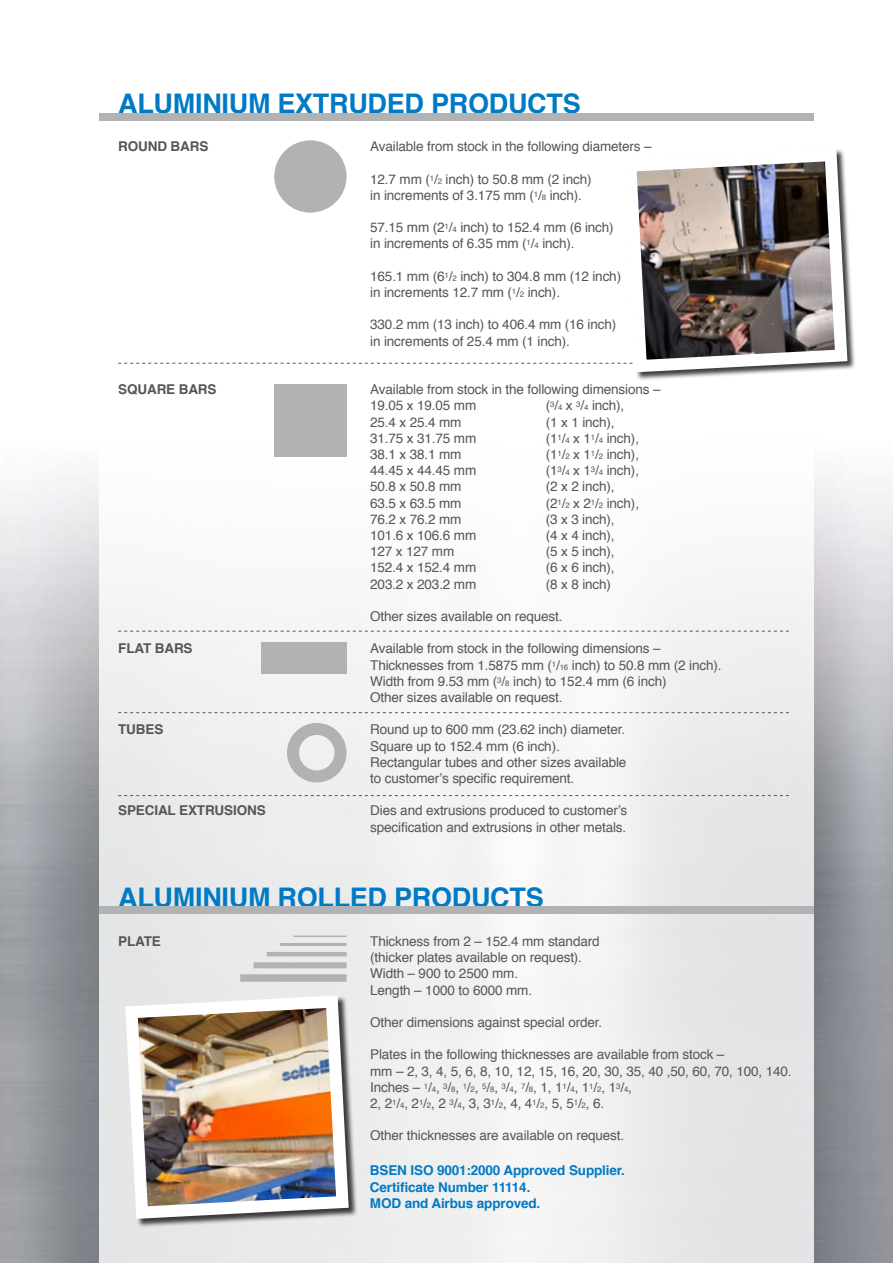
<style>
.page{position:relative;width:893px;height:1263px;background:#fff}
.page>*{position:absolute;margin:0;border:0;box-sizing:border-box;transform-origin:0 0}
.t1{font:700 27px "Helvetica";letter-spacing:-.01em;color:#007ac4}
.t2{font:13.5px/16.2px "Helvetica";letter-spacing:-.01em;color:#575656}
.t3{font:700 13.5px/16.2px "Helvetica";letter-spacing:-.01em;color:#007ac4}
.t4{font:700 13.5px "Helvetica";letter-spacing:-.01em;color:#575656}
.s1{font-size:7.8px}
</style>
<div class="page">
<div style="left:99px;top:0;width:714px;height:1263px;background:linear-gradient(to bottom,#fff,#e8e8e9)"></div>
<div style="left:99px;top:112px;width:714px;height:8px;background:#b1b2b3"></div>
<svg style="left:118px;top:363px;width:500px;height:1px"></svg>
<svg style="left:118px;top:631px;width:671px;height:1px"></svg>
<svg style="left:118px;top:712px;width:671px;height:1px"></svg>
<svg style="left:118px;top:795px;width:671px;height:1px"></svg>
<div style="left:99px;top:906px;width:714px;height:8px;background:#b1b2b3"></div>
<img style="left:119px;top:989px;width:236px;height:236px">
<div style="left:274px;top:140px;width:73px;height:73px;background:#b1b2b3;border-radius:50%"></div>
<div style="left:287px;top:723px;width:60px;height:59px;border:12px solid #b1b2b3;border-radius:50%"></div>
<div style="left:274px;top:384px;width:73px;height:72px;background:#b1b2b3"></div>
<div style="left:261px;top:642px;width:86px;height:32px;background:#b1b2b3"></div>
<img style="left:618px;top:143px;width:236px;height:236px">
<hr style="left:280px;top:943px;width:67px;height:3px;background:#b1b2b3">
<hr style="left:293px;top:935px;width:54px;height:2px;background:#b1b2b3">
<hr style="left:267px;top:952px;width:80px;height:4px;background:#b1b2b3">
<div style="left:254px;top:962px;width:93px;height:6px;background:#b1b2b3"></div>
<div style="left:240px;top:974px;width:107px;height:8px;background:#b1b2b3"></div>
<h1 class="t1" style="left:118px;top:81px;width:464px">ALUMINIUM EXTRUDED PRODUCTS</h1>
<p class="t4" style="left:118px;top:136px;width:92px">ROUND BARS</p>
<p class="t2" style="left:370px;top:139px;width:283px">Available from stock in the following diameters –</p>
<p class="t2" style="left:370px;top:171px;width:223px">12.7 mm (<sup>1</sup>/<span class="s1">2</span> inch) to 50.8 mm (2 inch) in increments of 3.175 mm (<sup>1</sup>/<span class="s1">8</span> inch).</p>
<p class="t2" style="left:370px;top:220px;width:245px">57.15 mm (2<sup>1</sup>/<span class="s1">4</span> inch) to 152.4 mm (6 inch) in increments of 6.35 mm (<sup>1</sup>/<span class="s1">4</span> inch).</p>
<p class="t2" style="left:370px;top:268px;width:252px">165.1 mm (6<sup>1</sup>/<span class="s1">2</span> inch) to 304.8 mm (12 inch) in increments 12.7 mm (<sup>1</sup>/<span class="s1">2</span> inch).</p>
<p class="t2" style="left:370px;top:317px;width:248px">330.2 mm (13 inch) to 406.4 mm (16 inch) in increments of 25.4 mm (1 inch).</p>
<p class="t4" style="left:118px;top:379px;width:100px">SQUARE BARS</p>
<p class="t2" style="left:370px;top:382px;width:292px">Available from stock in the following dimensions –<br>19.05 x 19.05 mm</p>
<p class="t2" style="left:546px;top:398px;width:80px">(<sup>3</sup>/<span class="s1">4</span> x <sup>3</sup>/<span class="s1">4</span> inch),</p>
<p class="t2" style="left:370px;top:414px;width:93px">25.4 x 25.4 mm</p>
<p class="t2" style="left:546px;top:414px;width:70px">(1 x 1 inch),</p>
<p class="t2" style="left:370px;top:430px;width:108px">31.75 x 31.75 mm</p>
<p class="t2" style="left:546px;top:430px;width:95px">(1<sup>1</sup>/<span class="s1">4</span> x 1<sup>1</sup>/<span class="s1">4</span> inch),</p>
<p class="t2" style="left:370px;top:447px;width:93px">38.1 x 38.1 mm</p>
<p class="t2" style="left:546px;top:447px;width:95px">(1<sup>1</sup>/<span class="s1">2</span> x 1<sup>1</sup>/<span class="s1">2</span> inch),</p>
<p class="t2" style="left:370px;top:463px;width:108px">44.45 x 44.45 mm</p>
<p class="t2" style="left:546px;top:463px;width:95px">(1<sup>3</sup>/<span class="s1">4</span> x 1<sup>3</sup>/<span class="s1">4</span> inch),</p>
<p class="t2" style="left:370px;top:479px;width:93px">50.8 x 50.8 mm</p>
<p class="t2" style="left:546px;top:479px;width:70px">(2 x 2 inch),</p>
<p class="t2" style="left:370px;top:495px;width:93px">63.5 x 63.5 mm</p>
<p class="t2" style="left:546px;top:495px;width:95px">(2<sup>1</sup>/<span class="s1">2</span> x 2<sup>1</sup>/<span class="s1">2</span> inch),</p>
<p class="t2" style="left:370px;top:511px;width:93px">76.2 x 76.2 mm</p>
<p class="t2" style="left:546px;top:511px;width:70px">(3 x 3 inch),</p>
<p class="t2" style="left:370px;top:528px;width:108px">101.6 x 106.6 mm</p>
<p class="t2" style="left:546px;top:528px;width:70px">(4 x 4 inch),</p>
<p class="t2" style="left:370px;top:544px;width:86px">127 x 127 mm</p>
<p class="t2" style="left:546px;top:544px;width:70px">(5 x 5 inch),</p>
<p class="t2" style="left:370px;top:560px;width:108px">152.4 x 152.4 mm</p>
<p class="t2" style="left:546px;top:560px;width:70px">(6 x 6 inch),</p>
<p class="t2" style="left:370px;top:576px;width:108px">203.2 x 203.2 mm</p>
<p class="t2" style="left:546px;top:576px;width:67px">(8 x 8 inch)</p>
<p class="t2" style="left:370px;top:609px;width:194px">Other sizes available on request.</p>
<p class="t4" style="left:118px;top:638px;width:76px">FLAT BARS</p>
<p class="t2" style="left:370px;top:641px;width:353px">Available from stock in the following dimensions – Thicknesses from 1.5875 mm (<sup>1</sup>/<span class="s1">16</span> inch) to 50.8 mm (2 inch).<br>Width from 9.53 mm (<sup>3</sup>/<span class="s1">8</span> inch) to 152.4 mm (6 inch)<br>Other sizes available on request.</p>
<p class="t4" style="left:118px;top:719px;width:47px">TUBES</p>
<p class="t2" style="left:370px;top:722px;width:258px">Round up to 600 mm (23.62 inch) diameter.<br>Square up to 152.4 mm (6 inch).<br>Rectangular tubes and other sizes available to customer’s specific requirement.</p>
<p class="t4" style="left:118px;top:800px;width:149px">SPECIAL EXTRUSIONS</p>
<p class="t2" style="left:370px;top:803px;width:259px">Dies and extrusions produced to customer’s specification and extrusions in other metals.</p>
<h1 class="t1" style="left:118px;top:875px;width:427px">ALUMINIUM ROLLED PRODUCTS</h1>
<p class="t4" style="left:118px;top:930px;width:44px">PLATE</p>
<p class="t2" style="left:370px;top:933px;width:231px">Thickness from 2 – 152.4 mm standard (thicker plates available on request).<br>Width – 900 to 2500 mm.<br>Length – 1000 to 6000 mm.</p>
<p class="t2" style="left:370px;top:1014px;width:233px">Other dimensions against special order.</p>
<p class="t2" style="left:370px;top:1047px;width:423px">Plates in the following thicknesses are available from stock –<br>mm – 2, 3, 4, 5, 6, 8, 10, 12, 15, 16, 20, 30, 35, 40 ,50, 60, 70, 100, 140.<br>Inches – <sup>1</sup>/<span class="s1">4</span>, <sup>3</sup>/<span class="s1">8</span>, <sup>1</sup>/<span class="s1">2</span>, <sup>5</sup>/<span class="s1">8</span>, <sup>3</sup>/<span class="s1">4</span>, <sup>7</sup>/<span class="s1">8</span>, 1, 1<sup>1</sup>/<span class="s1">4</span>, 1<sup>1</sup>/<span class="s1">2</span>, 1<sup>3</sup>/<span class="s1">4</span>,<br>2, 2<sup>1</sup>/<span class="s1">4</span>, 2<sup>1</sup>/<span class="s1">2</span>, 2 <sup>3</sup>/<span class="s1">4</span>, 3, 3<sup>1</sup>/<span class="s1">2</span>, 4, 4<sup>1</sup>/<span class="s1">2</span>, 5, 5<sup>1</sup>/<span class="s1">2</span>, 6.</p>
<p class="t2" style="left:370px;top:1128px;width:255px">Other thicknesses are available on request.</p>
<p class="t3" style="left:370px;top:1162px;width:256px">BSEN ISO 9001:2000 Approved Supplier.<br>Certificate Number 11114.<br>MOD and Airbus approved.</p>
</div>
